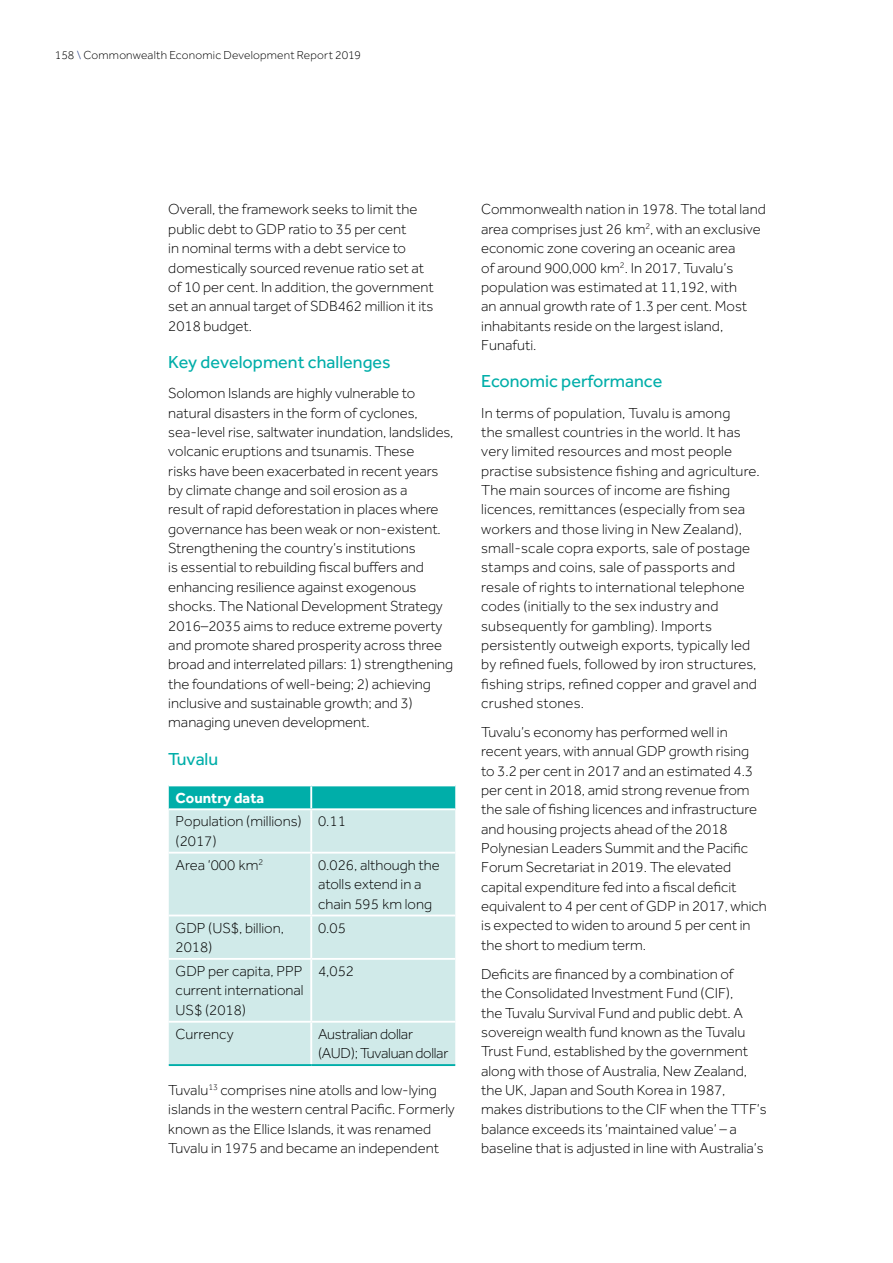
<style>
.page{position:relative;width:893px;height:1263px;background:#fff}
.page>*{position:absolute;margin:0;border:0;box-sizing:border-box;transform-origin:0 0}
._2{font:18px "Effra";color:#00aea9}
.T1{font:300 15px/19.4px "Effra";color:#000}
.TB{font:300 15px/19.5px "Effra";color:#000}
.TB-2{font:300 15px/19.5px "Effra";letter-spacing:-.02em;color:#000}
.TCH{font:700 15px "Effra";color:#fff}
.t1{font:300 12px "Effra";letter-spacing:.015em;color:#000}
.s1{color:#223983}
</style>
<div class="page">
<div style="left:169px;top:786px;width:286px;height:22px;background:#00aea9"></div>
<div style="left:169px;top:810px;width:286px;height:254px;background:#d0eae9"></div>
<hr style="left:310px;top:786px;width:2px;height:22px;background:#fff">
<hr style="left:310px;top:810px;width:2px;height:42px;background:#fff">
<hr style="left:169px;top:852px;width:142px;height:1px;background:#fff">
<hr style="left:311px;top:852px;width:144px;height:1px;background:#fff">
<hr style="left:310px;top:853px;width:2px;height:61px;background:#fff">
<hr style="left:169px;top:914px;width:142px;height:2px;background:#fff">
<hr style="left:311px;top:914px;width:144px;height:2px;background:#fff">
<hr style="left:310px;top:916px;width:2px;height:42px;background:#fff">
<hr style="left:169px;top:958px;width:142px;height:2px;background:#fff">
<hr style="left:311px;top:958px;width:144px;height:2px;background:#fff">
<hr style="left:310px;top:960px;width:2px;height:61px;background:#fff">
<hr style="left:310px;top:1023px;width:2px;height:41px;background:#fff">
<hr style="left:169px;top:1021px;width:142px;height:2px;background:#fff">
<hr style="left:311px;top:1021px;width:144px;height:2px;background:#fff">
<hr style="left:169px;top:1064px;width:142px;height:2px;background:#00aea9">
<hr style="left:311px;top:1064px;width:144px;height:2px;background:#00aea9">
<p class="t1" style="left:55px;top:48px;width:308px">158 <span class="s1">\</span> Commonwealth Economic Development Report 2019</p>
<p class="T1" style="left:168px;top:200px;width:267px">Overall, the framework seeks to limit the public debt to GDP ratio to 35 per cent<br>in nominal terms with a debt service to domestically sourced revenue ratio set at of 10 per cent. In addition, the government set an annual target of SDB462 million it its 2018 budget.</p>
<p class="_2" style="left:168px;top:351px;width:224px">Key development challenges</p>
<p class="T1" style="left:168px;top:384px;width:287px">Solomon Islands are highly vulnerable to natural disasters in the form of cyclones, sea-level rise, saltwater inundation, landslides, volcanic eruptions and tsunamis. These<br>risks have been exacerbated in recent years by climate change and soil erosion as a<br>result of rapid deforestation in places where governance has been weak or non-existent.<br>Strengthening the country’s institutions<br>is essential to rebuilding fiscal buffers and enhancing resilience against exogenous shocks. The National Development Strategy 2016–2035 aims to reduce extreme poverty and promote shared prosperity across three broad and interrelated pillars: 1) strengthening the foundations of well-being; 2) achieving inclusive and sustainable growth; and 3) managing uneven development.</p>
<p class="_2" style="left:168px;top:748px;width:51px">Tuvalu</p>
<p class="TCH" style="left:176px;top:788px;width:90px">Country data</p>
<p class="TB" style="left:176px;top:811px;width:128px">Population (millions) (2017)</p>
<p class="TB" style="left:318px;top:811px;width:29px">0.11</p>
<p class="TB" style="left:176px;top:855px;width:89px">Area ‘000 km<sup>2</sup></p>
<p class="TB" style="left:318px;top:855px;width:123px">0.026, although the atolls extend in a chain 595 km long</p>
<p class="TB" style="left:176px;top:918px;width:110px">GDP (US$, billion,<br>2018)</p>
<p class="TB" style="left:318px;top:918px;width:29px">0.05</p>
<p class="TB" style="left:176px;top:961px;width:130px;text-align:justify">GDP per capita, PPP current international US$ (2018)</p>
<p class="TB" style="left:318px;top:961px;width:37px">4,052</p>
<p class="TB" style="left:176px;top:1024px;width:60px">Currency</p>
<p class="TB-2" style="left:318px;top:1024px;width:132px">Australian dollar (AUD); Tuvaluan dollar</p>
<p class="T1" style="left:168px;top:1080px;width:288px">Tuvalu<sup>13</sup> comprises nine atolls and low-lying islands in the western central Pacific. Formerly known as the Ellice Islands, it was renamed Tuvalu in 1975 and became an independent</p>
<p class="T1" style="left:481px;top:200px;width:286px">Commonwealth nation in 1978. The total land area comprises just 26 km<sup>2</sup>, with an exclusive economic zone covering an oceanic area<br>of around 900,000 km<sup>2</sup>. In 2017, Tuvalu’s population was estimated at 11,192, with<br>an annual growth rate of 1.3 per cent. Most inhabitants reside on the largest island, Funafuti.</p>
<p class="_2" style="left:481px;top:371px;width:183px">Economic performance</p>
<p class="T1" style="left:481px;top:403px;width:280px">In terms of population, Tuvalu is among<br>the smallest countries in the world. It has very limited resources and most people practise subsistence fishing and agriculture.<br>The main sources of income are fishing licences, remittances (especially from sea workers and those living in New Zealand), small-scale copra exports, sale of postage stamps and coins, sale of passports and resale of rights to international telephone codes (initially to the sex industry and subsequently for gambling). Imports persistently outweigh exports, typically led by refined fuels, followed by iron structures, fishing strips, refined copper and gravel and crushed stones.</p>
<p class="T1" style="left:481px;top:722px;width:287px">Tuvalu’s economy has performed well in recent years, with annual GDP growth rising<br>to 3.2 per cent in 2017 and an estimated 4.3 per cent in 2018, amid strong revenue from the sale of fishing licences and infrastructure and housing projects ahead of the 2018<br>Polynesian Leaders Summit and the Pacific Forum Secretariat in 2019. The elevated capital expenditure fed into a fiscal deficit equivalent to 4 per cent of GDP in 2017, which is expected to widen to around 5 per cent in the short to medium term.</p>
<p class="T1" style="left:481px;top:964px;width:287px">Deficits are financed by a combination of<br>the Consolidated Investment Fund (CIF),<br>the Tuvalu Survival Fund and public debt. A sovereign wealth fund known as the Tuvalu Trust Fund, established by the government along with those of Australia, New Zealand, the UK, Japan and South Korea in 1987, makes distributions to the CIF when the TTF’s balance exceeds its ‘maintained value’ – a baseline that is adjusted in line with Australia’s</p>
</div>
